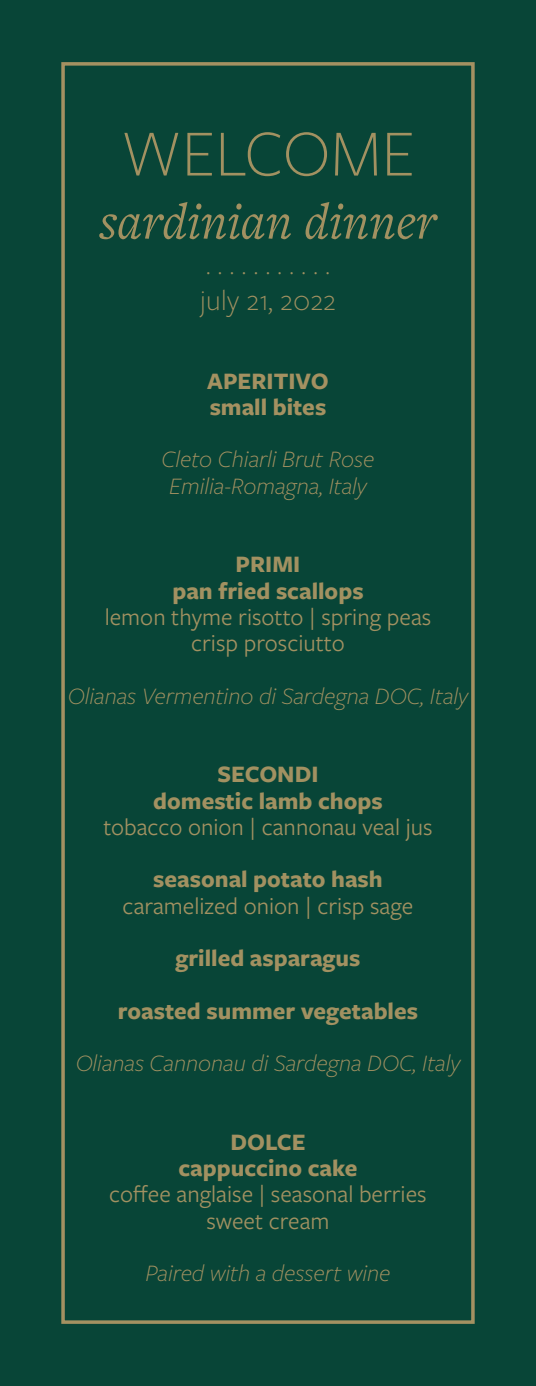
<style>
.page{position:relative;width:536px;height:1386px;background:#084537}
.page>*{position:absolute;margin:0;border:0;box-sizing:border-box;transform-origin:0 0}
.Large_Body_Text_-_Wh{font:300 68.25px "Freight Sans Pro";color:#a29161}
.Large_Body_Text_-_Wh-2{font:italic 52.5px "Freight Text Pro";color:#a29161}
.Large_Body_Text_-_Wh-3{font:300 29.75px "Freight Sans Pro";letter-spacing:.01em;color:#a29161}
.Large_Body_Text_-_Wh-4{font:24.5px "Freight Sans Pro";color:#a29161}
.Large_Body_Text_-_Wh-5{font:700 24.5px "Freight Sans Pro";color:#a29161}
.Large_Body_Text_-_Wh-6{font:italic 300 24.5px "Freight Sans Pro";color:#a29161}
.Large_Body_Text_-_Wh-7{font:italic 300 24.5px "Freight Sans Pro";color:#a49161}
.t1{font:700 24.5px "Freight Sans Pro";color:#a49161}
</style>
<div class="page">
<div style="left:61px;top:62px;width:413px;height:1262px;border:4px solid #a49161"></div>
<p class="Large_Body_Text_-_Wh" style="left:121px;top:108px;width:295px">WELCOME</p>
<p class="Large_Body_Text_-_Wh-2" style="left:99px;top:187px;width:338px">sardinian dinner</p>
<p class="Large_Body_Text_-_Wh-3" style="left:206px;top:245px;width:125px">. . . . . . . . . . .</p>
<p class="Large_Body_Text_-_Wh-3" style="left:200px;top:280px;width:137px">july 21, 2022</p>
<p class="t1" style="left:207px;top:364px;width:123px">APERITIVO</p>
<p class="t1" style="left:210px;top:390px;width:118px">small bites</p>
<p class="Large_Body_Text_-_Wh-7" style="left:161px;top:443px;width:214px">Cleto Chiarli Brut Rose</p>
<p class="Large_Body_Text_-_Wh-7" style="left:169px;top:470px;width:199px">Emilia-Romagna, Italy</p>
<p class="Large_Body_Text_-_Wh-5" style="left:235px;top:548px;width:66px">PRIMI</p>
<p class="Large_Body_Text_-_Wh-5" style="left:172px;top:574px;width:193px">pan fried scallops</p>
<p class="Large_Body_Text_-_Wh-4" style="left:105px;top:601px;width:328px">lemon thyme risotto | spring peas</p>
<p class="Large_Body_Text_-_Wh-4" style="left:191px;top:627px;width:155px">crisp prosciutto</p>
<p class="Large_Body_Text_-_Wh-6" style="left:68px;top:680px;width:401px">Olianas Vermentino di Sardegna DOC, Italy</p>
<p class="Large_Body_Text_-_Wh-5" style="left:217px;top:758px;width:103px">SECONDI</p>
<p class="Large_Body_Text_-_Wh-5" style="left:153px;top:784px;width:231px">domestic lamb chops</p>
<p class="Large_Body_Text_-_Wh-4" style="left:103px;top:811px;width:330px">tobacco onion | cannonau veal jus</p>
<p class="Large_Body_Text_-_Wh-5" style="left:153px;top:863px;width:231px">seasonal potato hash</p>
<p class="Large_Body_Text_-_Wh-4" style="left:123px;top:889px;width:292px">caramelized onion | crisp sage</p>
<p class="Large_Body_Text_-_Wh-5" style="left:175px;top:941px;width:186px">grilled asparagus</p>
<p class="Large_Body_Text_-_Wh-5" style="left:118px;top:994px;width:301px">roasted summer vegetables</p>
<p class="Large_Body_Text_-_Wh-6" style="left:76px;top:1047px;width:386px">Olianas Cannonau di Sardegna DOC, Italy</p>
<p class="Large_Body_Text_-_Wh-5" style="left:230px;top:1125px;width:77px">DOLCE</p>
<p class="Large_Body_Text_-_Wh-5" style="left:178px;top:1151px;width:181px">cappuccino cake</p>
<p class="Large_Body_Text_-_Wh-4" style="left:109px;top:1178px;width:319px">coffee anglaise | seasonal berries</p>
<p class="Large_Body_Text_-_Wh-4" style="left:206px;top:1204px;width:125px">sweet cream</p>
<p class="Large_Body_Text_-_Wh-6" style="left:145px;top:1257px;width:246px">Paired with a dessert wine</p>
</div>
